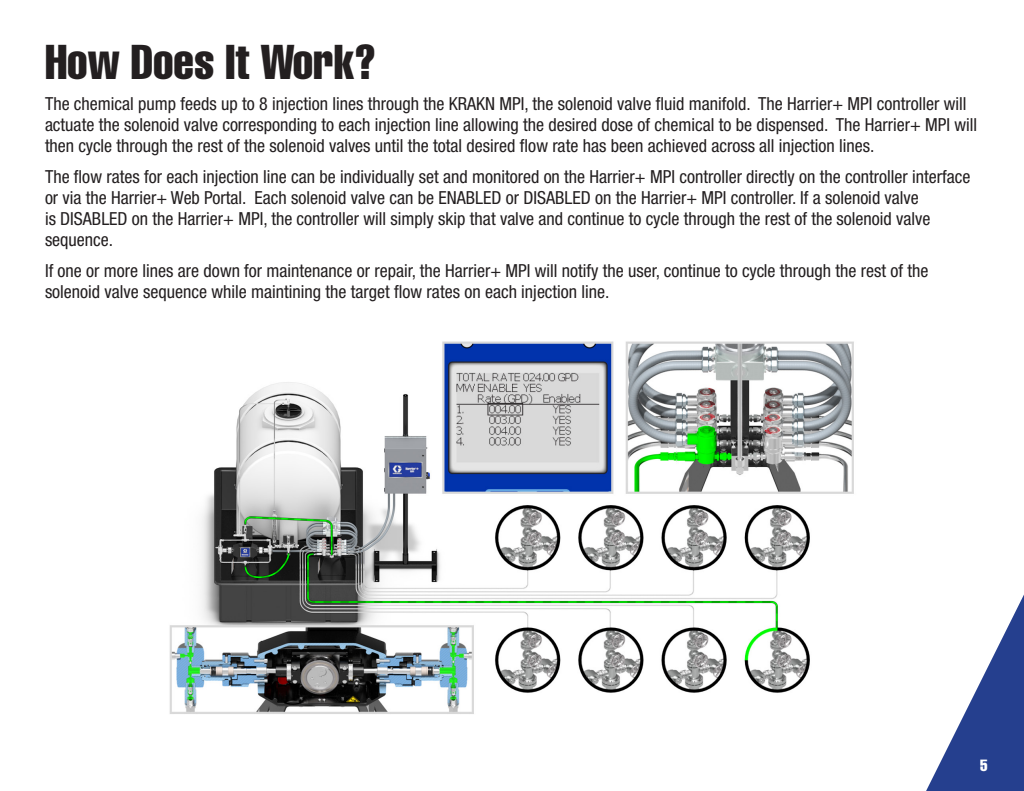
<style>
.page{position:relative;width:1024px;height:791px;background:#fff}
.page>*{position:absolute;margin:0;border:0;box-sizing:border-box;transform-origin:0 0}
.t1{font:48px "Helvetica LT Std Comp";color:#231f20}
.Body_Copy_White{font:condensed 18px/21px "Helvetica Neue LT Std";color:#231f20}
.Body_Copy_White-2{font:16px "Helvetica LT Std Comp";color:#fff}
</style>
<div class="page">
<svg style="left:926px;top:595px;width:98px;height:196px"></svg>
<img style="left:169px;top:341px;width:685px;height:373px">
<p class="t1" style="left:45px;top:32px;width:333px">How Does It Work?</p>
<p class="Body_Copy_White" style="left:45px;top:93px;width:934px">The chemical pump feeds up to 8 injection lines through the KRAKN MPI, the solenoid valve fluid manifold. The Harrier+ MPI controller will actuate the solenoid valve corresponding to each injection line allowing the desired dose of chemical to be dispensed. The Harrier+ MPI will then cycle through the rest of the solenoid valves until the total desired flow rate has been achieved across all injection lines.</p>
<p class="Body_Copy_White" style="left:45px;top:166px;width:927px">The flow rates for each injection line can be individually set and monitored on the Harrier+ MPI controller directly on the controller interface or via the Harrier+ Web Portal. Each solenoid valve can be ENABLED or DISABLED on the Harrier+ MPI controller. If a solenoid valve<br>is DISABLED on the Harrier+ MPI, the controller will simply skip that valve and continue to cycle through the rest of the solenoid valve sequence.</p>
<p class="Body_Copy_White" style="left:45px;top:261px;width:885px">If one or more lines are down for maintenance or repair, the Harrier+ MPI will notify the user, continue to cycle through the rest of the solenoid valve sequence while maintining the target flow rates on each injection line.</p>
<p class="Body_Copy_White-2" style="left:980px;top:756px;width:9px">5</p>
</div>
